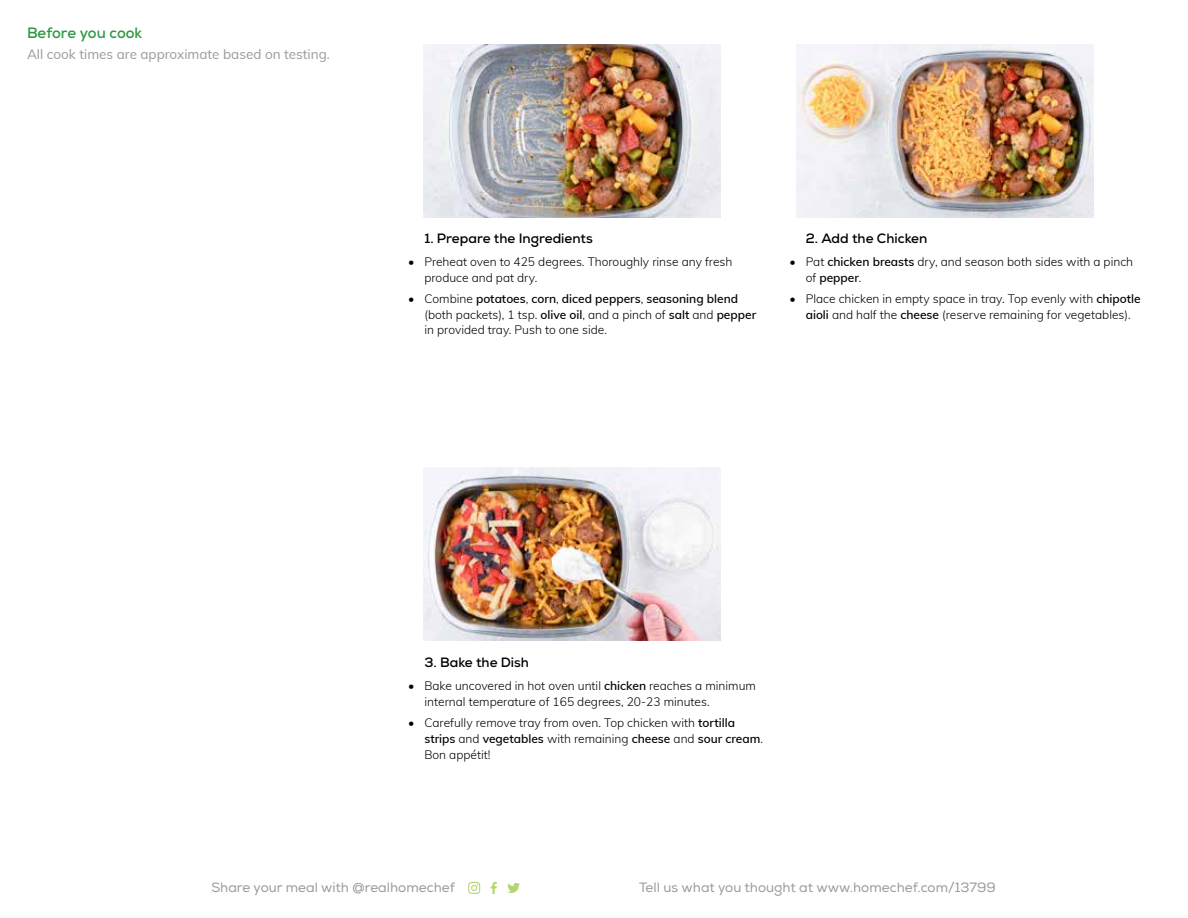
<style>
.page{position:relative;width:1188px;height:918px;background:#fff}
.page>*{position:absolute;margin:0;border:0;box-sizing:border-box;transform-origin:0 0}
.t1{font:700 15px "Nexa";letter-spacing:-.005em;color:#2c9942}
.t2{font:13.5px "Nexa";color:#9a9a9a}
.t3{font:700 13.5px "Nexa";color:#000}
.t4{font:13.5px "Muli";color:#9a9a9a}
.t5{font:300 12px/15.8px "Muli";color:#000}
.s1{font-weight:600}
</style>
<div class="page">
<svg style="left:491px;top:882px;width:6px;height:12px"></svg>
<svg style="left:468px;top:882px;width:12px;height:12px"></svg>
<svg style="left:507px;top:883px;width:13px;height:10px"></svg>
<img style="left:423px;top:467px;width:297px;height:173px">
<img style="left:423px;top:44px;width:297px;height:173px">
<img style="left:797px;top:44px;width:297px;height:173px">
<p class="t1" style="left:27px;top:23px;width:117px">Before you cook</p>
<p class="t4" style="left:27px;top:44px;width:304px">All cook times are approximate based on testing.</p>
<p class="t3" style="left:424px;top:229px;width:170px">1. Prepare the Ingredients</p>
<p class="t5" style="left:424px;top:253px;width:309px;text-indent:-16px">• Preheat oven to 425 degrees. Thoroughly rinse any fresh produce and pat dry.</p>
<p class="t5" style="left:424px;top:290px;width:333px;text-indent:-16px">• Combine <span class="s1">potatoes</span>, <span class="s1">corn</span>, <span class="s1">diced peppers</span>, <span class="s1">seasoning blend </span>(both packets), 1 tsp. <span class="s1">olive oil</span>, and a pinch of <span class="s1">salt</span> and <span class="s1">pepper </span>in provided tray. Push to one side.</p>
<p class="t3" style="left:806px;top:229px;width:123px">2. Add the Chicken</p>
<p class="t5" style="left:806px;top:253px;width:329px;text-indent:-16px">• Pat <span class="s1">chicken breasts</span> dry, and season both sides with a pinch of <span class="s1">pepper</span>.</p>
<p class="t5" style="left:790px;top:290px;width:353px;text-align:center">• Place chicken in empty space in tray. Top evenly with <span class="s1">chipotle aioli</span> and half the <span class="s1">cheese</span> (reserve remaining for vegetables).</p>
<p class="t3" style="left:424px;top:654px;width:106px">3. Bake the Dish</p>
<p class="t5" style="left:424px;top:678px;width:333px;text-indent:-16px">• Bake uncovered in hot oven until <span class="s1">chicken</span> reaches a minimum internal temperature of 165 degrees, 20-23 minutes.</p>
<p class="t5" style="left:424px;top:715px;width:340px;text-indent:-16px">• Carefully remove tray from oven. Top chicken with <span class="s1">tortilla strips</span> and <span class="s1">vegetables</span> with remaining <span class="s1">cheese</span> and <span class="s1">sour cream</span>.<br>Bon appétit!</p>
<p class="t2" style="left:211px;top:879px;width:245px">Share your meal with @realhomechef</p>
<p class="t2" style="left:639px;top:879px;width:358px">Tell us what you thought at www.homechef.com/13799</p>
</div>
